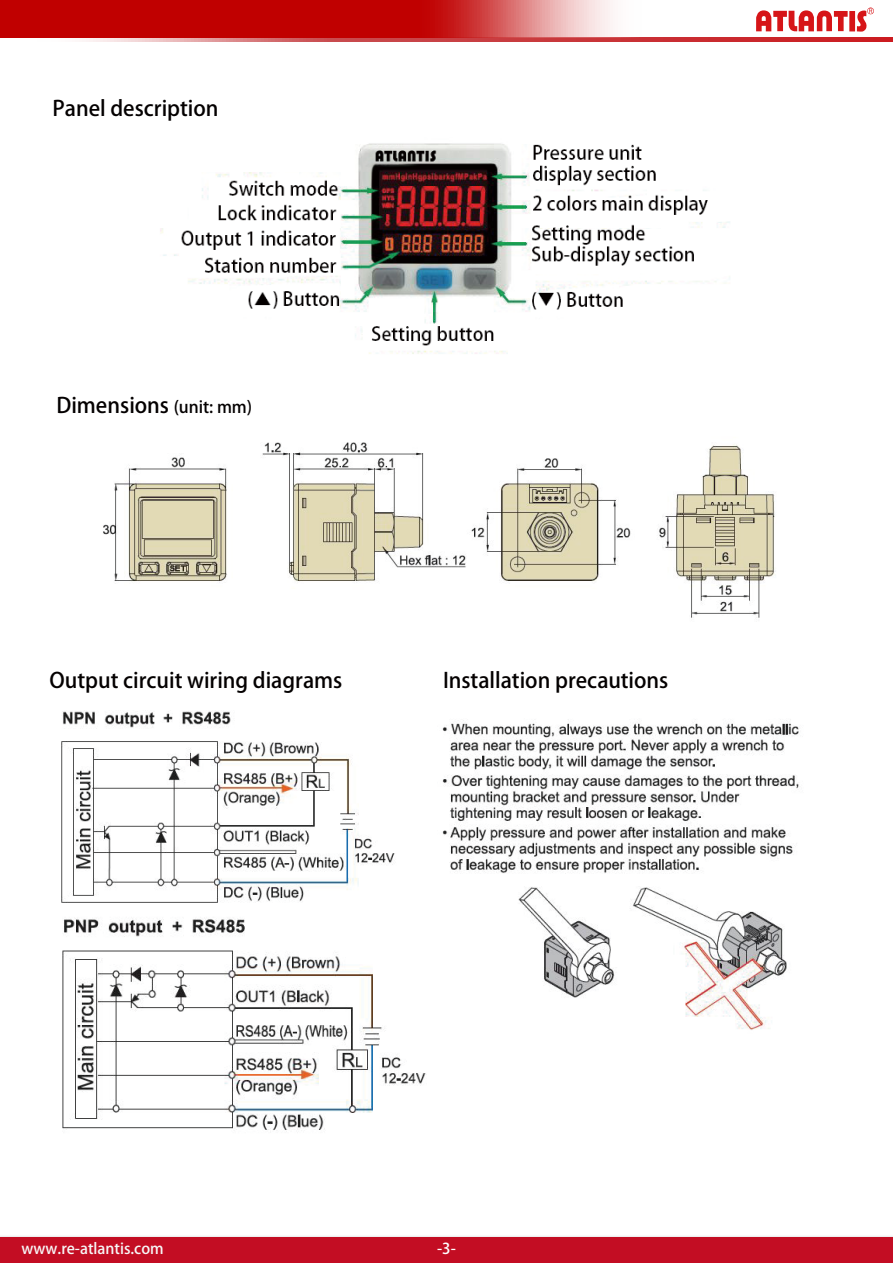
<style>
.page{position:relative;width:893px;height:1263px;background:#fff}
.page>*{position:absolute;margin:0;border:0;box-sizing:border-box;transform-origin:0 0}
.t1{font:700 21.15px "Adobe Fan Heiti Std";color:#040000}
.t2{font:700 15px "Adobe Fan Heiti Std";color:#f7f7f7}
.t3{font:700 15px "Adobe Fan Heiti Std";color:#fff}
.s1{font-size:16.65px}
</style>
<div class="page">
<svg style="left:756px;top:8px;width:118px;height:24px"></svg>
<div style="left:0;top:1237px;width:893px;height:26px;background:#c30d23"></div>
<img style="left:103px;top:442px;width:673px;height:176px">
<img style="left:442px;top:719px;width:357px;height:311px">
<img style="left:62px;top:910px;width:381px;height:222px">
<img style="left:61px;top:710px;width:355px;height:202px">
<img style="left:160px;top:143px;width:570px;height:211px">
<svg style="left:86px;top:38px;width:807px;height:3px;background:#d05457"></svg>
<svg style="left:0;top:0;width:662px;height:38px;background:#cc3434"></svg>
<p class="t1" style="left:53px;top:96px;width:168px">Panel description</p>
<p class="t1" style="left:56px;top:392px;width:197px">Dimensions <span class="s1">(unit: mm)</span></p>
<p class="t1" style="left:50px;top:667px;width:294px">Output circuit wiring diagrams</p>
<p class="t1" style="left:443px;top:667px;width:227px">Installation precautions</p>
<p class="t2" style="left:22px;top:1239px;width:144px">www.re-atlantis.com</p>
<p class="t3" style="left:437px;top:1239px;width:20px">-3-</p>
</div>
